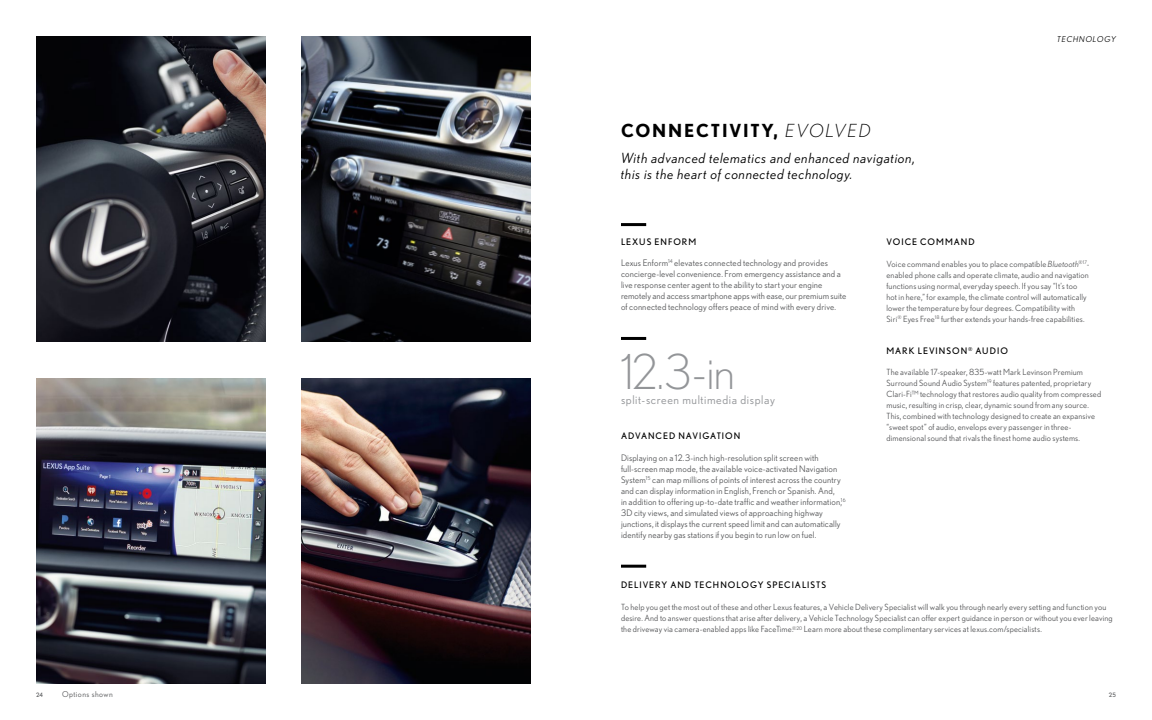
<style>
.page{position:relative;width:1152px;height:720px;background:#fff}
.page>*{position:absolute;margin:0;border:0;box-sizing:border-box;transform-origin:0 0}
.t1{font:300 48px "Nobel";color:#939598}
.t2{font:700 18px "Nobel";letter-spacing:.1em;color:#000}
.t3{font:italic 14px/16px "Nobel";letter-spacing:.05em;color:#000}
.t4{font:12px "Nobel";letter-spacing:.05em;color:#939598}
.t5{font:9px/11px "Nobel";letter-spacing:.015em;color:#58595b}
.t6{font:9px "Nobel";letter-spacing:.11em;color:#000}
.t7{font:8.5px/11px "Nobel";letter-spacing:.02em;color:#58595b}
.t8{font:8px "Nobel";letter-spacing:.06em;color:#58595b}
.t9{font:italic 8px "Nobel";letter-spacing:.1em;color:#000}
.t10{font:6px "Nobel";color:#58595b}
.s1{font-weight:300;font-style:italic}
.s2{font-style:italic}
</style>
<div class="page">
<img style="left:302px;top:36px;width:229px;height:306px">
<img style="left:36px;top:378px;width:230px;height:306px">
<img style="left:302px;top:378px;width:229px;height:306px">
<img style="left:36px;top:36px;width:230px;height:306px">
<hr style="left:621px;top:223px;width:25px;height:3px;background:#000">
<hr style="left:621px;top:337px;width:25px;height:3px;background:#000">
<hr style="left:621px;top:565px;width:25px;height:3px;background:#000">
<h2 class="t2" style="left:621px;top:119px;width:251px">CONNECTIVITY, <span class="s1">EVOLVED</span></h2>
<h3 class="t3" style="left:621px;top:150px;width:297px">With advanced telematics and enhanced navigation, this is the heart of connected technology.</h3>
<p class="t9" style="left:1057px;top:34px;width:61px">TECHNOLOGY</p>
<p class="t6" style="left:621px;top:237px;width:77px">LEXUS ENFORM</p>
<p class="t5" style="left:621px;top:257px;width:227px">Lexus Enform<sup>14</sup> elevates connected technology and provides concierge-level convenience. From emergency assistance and a live response center agent to the ability to start your engine remotely and access smartphone apps with ease, our premium suite of connected technology offers peace of mind with every drive.</p>
<h1 class="t1" style="left:621px;top:345px;width:116px">12.3-in</h1>
<h3 class="t4" style="left:621px;top:393px;width:155px">split-screen multimedia display</h3>
<p class="t6" style="left:621px;top:431px;width:121px">ADVANCED NAVIGATION</p>
<p class="t5" style="left:621px;top:452px;width:226px">Displaying on a 12.3-inch high-resolution split screen with full-screen map mode, the available voice-activated Navigation System<sup>15</sup> can map millions of points of interest across the country and can display information in English, French or Spanish. And,<br>in addition to offering up-to-date traffic and weather information,<sup>16<br></sup>3D city views, and simulated views of approaching highway junctions, it displays the current speed limit and can automatically identify nearby gas stations if you begin to run low on fuel.</p>
<p class="t6" style="left:887px;top:237px;width:90px">VOICE COMMAND</p>
<p class="t7" style="left:886px;top:258px;width:205px">Voice command enables you to place compatible <span class="s2">Bluetooth</span><sup>®17</sup>- enabled phone calls and operate climate, audio and navigation functions using normal, everyday speech. If you say “It’s too hot in here,” for example, the climate control will automatically lower the temperature by four degrees. Compatibility with Siri<sup>®</sup> Eyes Free<sup>18</sup> further extends your hands-free capabilities.</p>
<p class="t6" style="left:887px;top:345px;width:123px">MARK LEVINSON<sup>®</sup> AUDIO</p>
<p class="t7" style="left:886px;top:366px;width:216px">The available 17-speaker, 835-watt Mark Levinson Premium Surround Sound Audio System<sup>19</sup> features patented, proprietary Clari-Fi™ technology that restores audio quality from compressed music, resulting in crisp, clear, dynamic sound from any source.<br>This, combined with technology designed to create an expansive “sweet spot” of audio, envelops every passenger in three&shy;dimensional sound that rivals the finest home audio systems.</p>
<p class="t6" style="left:621px;top:580px;width:207px">DELIVERY AND TECHNOLOGY SPECIALISTS</p>
<p class="t7" style="left:621px;top:602px;width:493px">To help you get the most out of these and other Lexus features, a Vehicle Delivery Specialist will walk you through nearly every setting and function you desire. And to answer questions that arise after delivery, a Vehicle Technology Specialist can offer expert guidance in person or without you ever leaving the driveway via camera-enabled apps like FaceTime.<sup>®20</sup> Learn more about these complimentary services at lexus.com/specialists.</p>
<p class="t8" style="left:62px;top:690px;width:52px">Options shown</p>
<p class="t10" style="left:36px;top:692px;width:8px">24</p>
<p class="t10" style="left:1109px;top:692px;width:9px">25</p>
</div>
